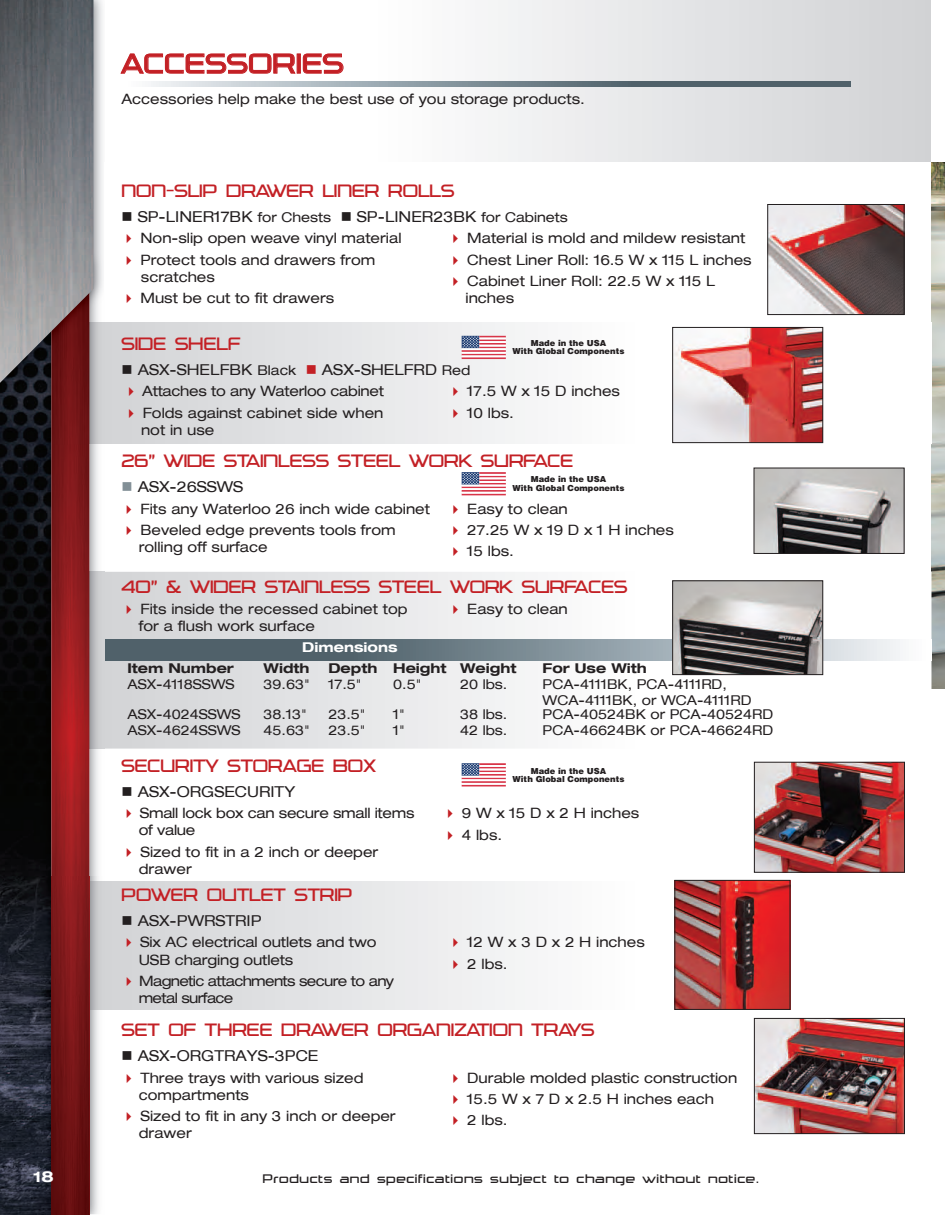
<style>
.page{position:relative;width:945px;height:1215px;background:#fff}
.page>*{position:absolute;margin:0;border:0;box-sizing:border-box;transform-origin:0 0}
.t1{font:300 30px "Trade Marker";letter-spacing:.03em;color:#c32025}
.t2{font:300 19.5px "Trade Marker";color:#c32025}
.t3{font:expanded 15px "Helvetica Neue";color:#231f20}
.t4{font:700 expanded 15px "Helvetica Neue";color:#fff}
.t5{font:expanded 14.25px/17.1px "Helvetica Neue";color:#231f20}
.t6{font:expanded 14.25px/17.1px "Helvetica Neue";letter-spacing:-.02em;color:#231f20}
.t7{font:expanded 14.25px/17.1px "Helvetica Neue";letter-spacing:-.045em;color:#231f20}
.t8{font:expanded 13.5px/16.2px "Helvetica Neue";color:#231f20}
.t9{font:300 13.5px "Trade Marker";letter-spacing:.05em;color:#231f20}
.t10{font:700 expanded 13.5px "Helvetica Neue";color:#231f20}
.t11{font:700 expanded 13.5px "Helvetica Neue";color:#fff}
.t12{font:900 8.25px/8.2px "Helvetica";color:#231f20;text-align:center}
.s1{font-size:13.5px}
.s2{color:#c32025}
.s3{color:#828f96}
.s4{font-family:"Helvetica Neue LT Std";font-stretch:normal}
</style>
<div class="page">
<img style="left:932px;top:162px;width:13px;height:526px">
<div style="left:104px;top:322px;width:828px;height:121px;background:linear-gradient(to right,#d8d9db,#fff)"></div>
<svg style="left:104px;top:572px;width:828px;height:177px"></svg>
<svg style="left:104px;top:882px;width:687px;height:128px"></svg>
<div style="left:104px;top:0;width:828px;height:162px;background:linear-gradient(to right,#fff,#d3d4d7)"></div>
<svg style="left:104px;top:639px;width:828px;height:22px;background:#7c8a92"></svg>
<img style="left:89px;top:876px;width:15px;height:338px">
<img style="left:89px;top:882px;width:15px;height:128px">
<img style="left:0;top:876px;width:89px;height:338px">
<img style="left:51px;top:1214px;width:38px;height:1px">
<img style="left:0;top:383px;width:51px;height:493px">
<img style="left:89px;top:0;width:15px;height:876px">
<img style="left:89px;top:322px;width:15px;height:121px">
<img style="left:89px;top:572px;width:15px;height:177px">
<img style="left:51px;top:383px;width:38px;height:493px">
<img style="left:0;top:0;width:93px;height:383px">
<svg style="left:462px;top:336px;width:44px;height:23px"></svg>
<svg style="left:462px;top:763px;width:44px;height:23px"></svg>
<img style="left:756px;top:764px;width:147px;height:107px">
<div style="left:754px;top:762px;width:151px;height:111px;border:1px solid #231f20"></div>
<img style="left:756px;top:1020px;width:147px;height:112px">
<div style="left:754px;top:1018px;width:151px;height:116px;border:1px solid #231f20"></div>
<img style="left:676px;top:882px;width:112px;height:126px">
<div style="left:674px;top:880px;width:116px;height:130px;border:1px solid #231f20"></div>
<img style="left:674px;top:329px;width:147px;height:112px">
<div style="left:672px;top:327px;width:151px;height:116px;border:1px solid #231f20"></div>
<img style="left:756px;top:470px;width:146px;height:82px">
<div style="left:754px;top:468px;width:150px;height:86px;border:1px solid #231f20"></div>
<img style="left:674px;top:582px;width:147px;height:91px">
<div style="left:672px;top:580px;width:151px;height:95px;border:1px solid #231f20"></div>
<img style="left:769px;top:206px;width:133px;height:107px">
<div style="left:767px;top:204px;width:137px;height:111px;border:1px solid #231f20"></div>
<svg style="left:120px;top:54px;width:175px;height:20px"></svg>
<div style="left:297px;top:54px;width:4px;height:19px;border:1px solid #c32025"></div>
<svg style="left:303px;top:54px;width:41px;height:20px"></svg>
<svg style="left:122px;top:82px;width:728px;height:4px;background:#88969d"></svg>
<svg style="left:462px;top:472px;width:44px;height:23px"></svg>
<p class="t4" style="left:33px;top:1167px;width:22px">18</p>
<h1 class="t1" style="left:122px;top:46px;width:223px">ACCESSORIES</h1>
<p class="t5" style="left:122px;top:90px;width:465px">Accessories help make the best use of you storage products.</p>
<h2 class="t2" style="left:122px;top:180px;width:334px">NON-SLIP DRAWER LINER ROLLS</h2>
<p class="t3" style="left:122px;top:208px;width:448px">■ SP-LINER17BK <span class="s1">for Chests</span> ■ SP-LINER23BK <span class="s1">for Cabinets</span></p>
<p class="t5" style="left:122px;top:230px;width:281px"><span class="s2">✔</span> Non-slip open weave vinyl material</p>
<p class="t5" style="left:141px;top:251px;width:236px;text-indent:-19px"><span class="s2">✔</span> Protect tools and drawers from scratches</p>
<p class="t5" style="left:122px;top:289px;width:214px"><span class="s2">✔</span> Must be cut to fit drawers</p>
<p class="t5" style="left:448px;top:230px;width:299px"><span class="s2">✔</span> Material is mold and mildew resistant</p>
<p class="t5" style="left:448px;top:251px;width:305px"><span class="s2">✔</span> Chest Liner Roll: 16.5 W x 115 L inches</p>
<p class="t5" style="left:466px;top:272px;width:251px;text-indent:-17px"><span class="s2">✔</span> Cabinet Liner Roll: 22.5 W x 115 L inches</p>
<h2 class="t2" style="left:122px;top:333px;width:120px">SIDE SHELF</h2>
<p class="t3" style="left:122px;top:360px;width:350px">■ ASX-SHELFBK <span class="s1">Black</span> <span class="s2">■</span> ASX-SHELFRD <span class="s1">Red</span></p>
<p class="t6" style="left:124px;top:382px;width:262px"><span class="s2">✔</span> Attaches to any Waterloo cabinet</p>
<p class="t5" style="left:141px;top:404px;width:244px;text-indent:-17px"><span class="s2">✔</span> Folds against cabinet side when not in use</p>
<p class="t12" style="left:513px;top:339px;width:113px">Made in the USA<br>With Global Components</p>
<p class="t5" style="left:448px;top:382px;width:173px"><span class="s2">✔</span> 17.5 W x 15 D inches</p>
<p class="t5" style="left:448px;top:404px;width:67px"><span class="s2">✔</span> 10 lbs.</p>
<h2 class="t2" style="left:122px;top:450px;width:453px">26" WIDE STAINLESS STEEL WORK SURFACE</h2>
<p class="t3" style="left:122px;top:478px;width:123px"><span class="s3">■</span> ASX-26SSWS</p>
<p class="t5" style="left:122px;top:500px;width:310px"><span class="s2">✔</span> Fits any Waterloo 26 inch wide cabinet</p>
<p class="t5" style="left:139px;top:521px;width:258px;text-indent:-17px"><span class="s2">✔</span> Beveled edge prevents tools from rolling off surface</p>
<p class="t12" style="left:513px;top:475px;width:113px">Made in the USA<br>With Global Components</p>
<p class="t12" style="left:487px;top:500px;width:113px">Made in the USA<br>With Global Components</p>
<p class="t5" style="left:448px;top:500px;width:121px"><span class="s2">✔</span> Easy to clean</p>
<p class="t5" style="left:448px;top:521px;width:227px"><span class="s2">✔</span> 27.25 W x 19 D x 1 H inches</p>
<p class="t5" style="left:448px;top:543px;width:67px"><span class="s2">✔</span> 15 lbs.</p>
<h2 class="t2" style="left:122px;top:576px;width:507px">40" &amp; WIDER STAINLESS STEEL WORK SURFACES</h2>
<p class="t5" style="left:139px;top:600px;width:270px;text-indent:-17px"><span class="s2">✔</span> Fits inside the recessed cabinet top for a flush work surface</p>
<p class="t5" style="left:448px;top:600px;width:121px"><span class="s2">✔</span> Easy to clean</p>
<p class="t11" style="left:302px;top:639px;width:97px">Dimensions</p>
<p class="t10" style="left:128px;top:659px;width:108px">Item Number</p>
<p class="t10" style="left:264px;top:659px;width:47px">Width</p>
<p class="t10" style="left:328px;top:659px;width:189px">Depth Height Weight</p>
<p class="t10" style="left:543px;top:659px;width:106px">For Use With</p>
<p class="t8" style="left:128px;top:676px;width:109px">ASX-4118SSWS</p>
<p class="t8" style="left:264px;top:676px;width:48px">39.63<span class="s4">"</span></p>
<p class="t8" style="left:328px;top:676px;width:35px">17.5<span class="s4">"</span></p>
<p class="t8" style="left:393px;top:676px;width:30px">0.5<span class="s4">"</span></p>
<p class="t8" style="left:460px;top:676px;width:49px">20 lbs.</p>
<p class="t8" style="left:543px;top:676px;width:210px">PCA-4111BK, PCA-4111RD,<br>WCA-4111BK, or WCA-4111RD</p>
<p class="t8" style="left:128px;top:706px;width:115px">ASX-4024SSWS</p>
<p class="t8" style="left:264px;top:706px;width:45px">38.13<span class="s4">"</span></p>
<p class="t8" style="left:328px;top:706px;width:39px">23.5<span class="s4">"</span></p>
<p class="t8" style="left:393px;top:706px;width:13px">1<span class="s4">"</span></p>
<p class="t8" style="left:460px;top:706px;width:49px">38 lbs.</p>
<p class="t8" style="left:543px;top:706px;width:232px">PCA-40524BK or PCA-40524RD</p>
<p class="t8" style="left:128px;top:722px;width:115px">ASX-4624SSWS</p>
<p class="t8" style="left:264px;top:722px;width:48px">45.63<span class="s4">"</span></p>
<p class="t8" style="left:328px;top:722px;width:39px">23.5<span class="s4">"</span></p>
<p class="t8" style="left:393px;top:722px;width:13px">1<span class="s4">"</span></p>
<p class="t8" style="left:460px;top:722px;width:49px">42 lbs.</p>
<p class="t8" style="left:543px;top:722px;width:232px">PCA-46624BK or PCA-46624RD</p>
<h2 class="t2" style="left:122px;top:755px;width:256px">SECURITY STORAGE BOX</h2>
<p class="t3" style="left:122px;top:782px;width:175px">■ ASX-ORGSECURITY</p>
<p class="t6" style="left:139px;top:804px;width:277px;text-indent:-17px"><span class="s2">✔</span> Small lock box can secure small items of value</p>
<p class="t5" style="left:139px;top:843px;width:241px;text-indent:-17px"><span class="s2">✔</span> Sized to fit in a 2 inch or deeper drawer</p>
<h2 class="t2" style="left:122px;top:884px;width:233px">POWER OUTLET STRIP</h2>
<p class="t3" style="left:122px;top:912px;width:142px">■ ASX-PWRSTRIP</p>
<p class="t5" style="left:139px;top:934px;width:239px;text-indent:-17px"><span class="s2">✔</span> Six AC electrical outlets and two<br>USB charging outlets</p>
<p class="t7" style="left:139px;top:972px;width:257px;text-indent:-17px"><span class="s2">✔</span> Magnetic attachments secure to any metal surface</p>
<p class="t12" style="left:513px;top:766px;width:113px">Made in the USA<br>With Global Components</p>
<p class="t5" style="left:443px;top:804px;width:198px"><span class="s2">✔</span> 9 W x 15 D x 2 H inches</p>
<p class="t5" style="left:443px;top:826px;width:61px"><span class="s2">✔</span> 4 lbs.</p>
<p class="t12" style="left:487px;top:936px;width:113px">With Global Components</p>
<p class="t5" style="left:448px;top:934px;width:198px"><span class="s2">✔</span> 12 W x 3 D x 2 H inches</p>
<p class="t5" style="left:448px;top:955px;width:61px"><span class="s2">✔</span> 2 lbs.</p>
<h2 class="t2" style="left:122px;top:1019px;width:474px">SET OF THREE DRAWER ORGANIZATION TRAYS</h2>
<p class="t3" style="left:122px;top:1047px;width:199px">■ ASX-ORGTRAYS-3PCE</p>
<p class="t5" style="left:139px;top:1069px;width:226px;text-indent:-17px"><span class="s2">✔</span> Three trays with various sized compartments</p>
<p class="t5" style="left:139px;top:1107px;width:259px;text-indent:-17px"><span class="s2">✔</span> Sized to fit in any 3 inch or deeper drawer</p>
<p class="t5" style="left:448px;top:1069px;width:290px"><span class="s2">✔</span> Durable molded plastic construction</p>
<p class="t5" style="left:448px;top:1090px;width:267px"><span class="s2">✔</span> 15.5 W x 7 D x 2.5 H inches each</p>
<p class="t5" style="left:448px;top:1112px;width:61px"><span class="s2">✔</span> 2 lbs.</p>
<p class="t9" style="left:263px;top:1171px;width:498px">Products and specifications subject to change without notice.</p>
</div>
